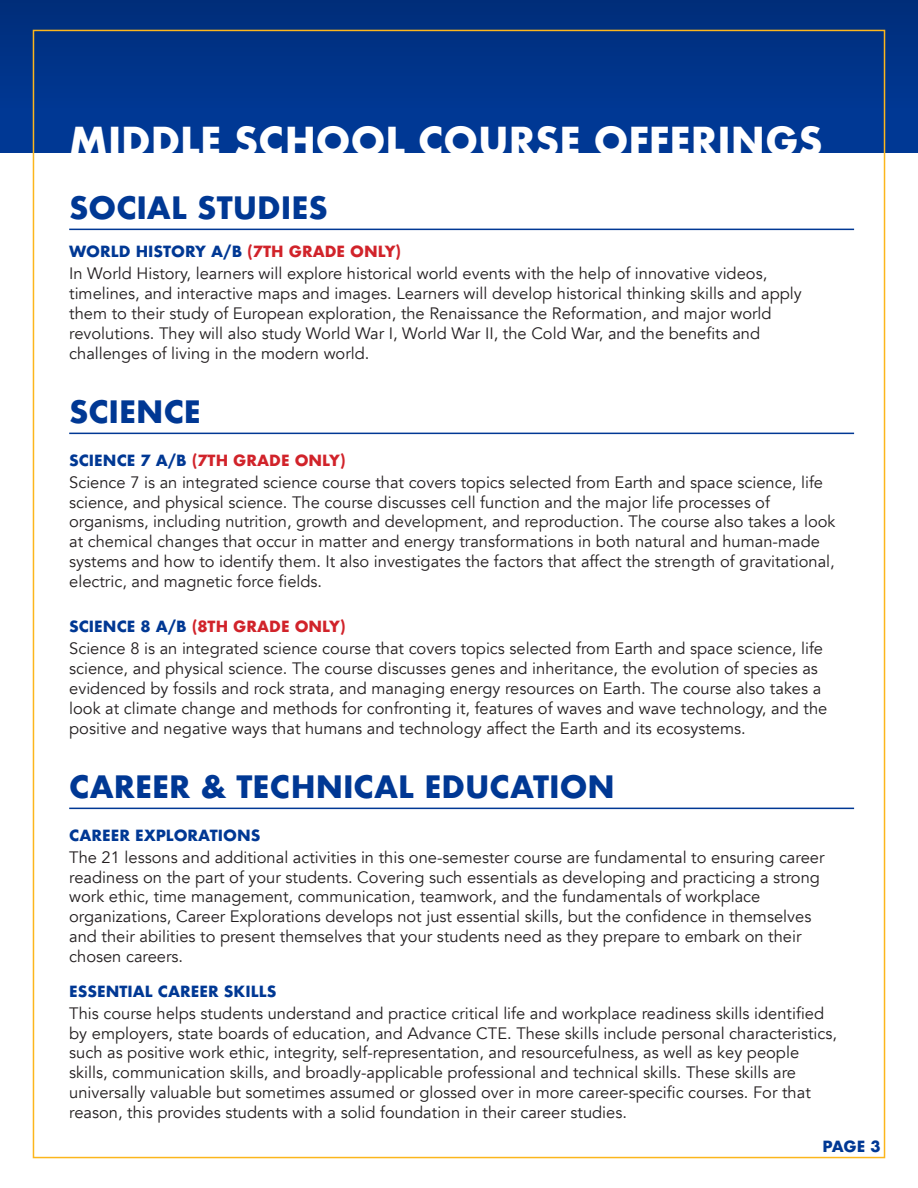
<style>
.page{position:relative;width:918px;height:1188px;background:#fff}
.page>*{position:absolute;margin:0;border:0;box-sizing:border-box;transform-origin:0 0}
.t1{font:700 37.5px "Futura";color:#fff}
.t2{font:700 30px "Futura";color:#003894}
.t3{font:16.5px/19.8px "Avenir";color:#231f20}
.t4{font:700 15px "Futura";color:#003894}
.t5{font:700 15px "Futura";color:#d1232a}
.s1{color:#d1232a}
.s2{color:#003894}
</style>
<div class="page">
<div style="left:0;top:0;width:918px;height:153px;background:#003894"></div>
<div style="left:0;top:0;width:918px;height:107px;background:linear-gradient(to bottom,#0b3375,#003793)"></div>
<hr style="left:69px;top:229px;width:785px;height:1px;background:#003894">
<hr style="left:69px;top:433px;width:785px;height:1px;background:#003894">
<hr style="left:69px;top:808px;width:785px;height:1px;background:#003894">
<p class="t1" style="left:69px;top:113px;width:755px">MIDDLE SCHOOL COURSE OFFERINGS</p>
<p class="t2" style="left:69px;top:186px;width:260px">SOCIAL STUDIES</p>
<p class="t4" style="left:69px;top:241px;width:334px">WORLD HISTORY A/B <span class="s1">(7TH GRADE ONLY)</span></p>
<p class="t3" style="left:69px;top:264px;width:700px">In World History, learners will explore historical world events with the help of innovative videos,</p>
<p class="t3" style="left:69px;top:284px;width:734px">timelines, and interactive maps and images. Learners will develop historical thinking skills and apply</p>
<p class="t3" style="left:69px;top:304px;width:704px">them to their study of European exploration, the Renaissance the Reformation, and major world</p>
<p class="t3" style="left:69px;top:323px;width:693px">revolutions. They will also study World War I, World War II, the Cold War, and the benefits and</p>
<p class="t3" style="left:69px;top:343px;width:302px">challenges of living in the modern world.</p>
<p class="t2" style="left:69px;top:390px;width:133px">SCIENCE</p>
<p class="t5" style="left:69px;top:449px;width:278px"><span class="s2">SCIENCE 7 A/B</span> (7TH GRADE ONLY)</p>
<p class="t3" style="left:69px;top:473px;width:755px">Science 7 is an integrated science course that covers topics selected from Earth and space science, life</p>
<p class="t3" style="left:69px;top:492px;width:702px">science, and physical science. The course discusses cell function and the major life processes of</p>
<p class="t3" style="left:69px;top:512px;width:768px">organisms, including nutrition, growth and development, and reproduction. The course also takes a look</p>
<p class="t3" style="left:69px;top:532px;width:752px">at chemical changes that occur in matter and energy transformations in both natural and human-made</p>
<p class="t3" style="left:69px;top:552px;width:767px">systems and how to identify them. It also investigates the factors that affect the strength of gravitational, electric, and magnetic force fields.</p>
<p class="t5" style="left:69px;top:616px;width:278px"><span class="s2">SCIENCE 8 A/B</span> (8TH GRADE ONLY)</p>
<p class="t3" style="left:69px;top:639px;width:755px">Science 8 is an integrated science course that covers topics selected from Earth and space science, life</p>
<p class="t3" style="left:69px;top:659px;width:750px">science, and physical science. The course discusses genes and inheritance, the evolution of species as</p>
<p class="t3" style="left:69px;top:679px;width:754px">evidenced by fossils and rock strata, and managing energy resources on Earth. The course also takes a</p>
<p class="t3" style="left:69px;top:698px;width:760px">look at climate change and methods for confronting it, features of waves and wave technology, and the</p>
<p class="t3" style="left:69px;top:718px;width:678px">positive and negative ways that humans and technology affect the Earth and its ecosystems.</p>
<p class="t2" style="left:69px;top:765px;width:547px">CAREER &amp; TECHNICAL EDUCATION</p>
<p class="t4" style="left:69px;top:824px;width:193px">CAREER EXPLORATIONS</p>
<p class="t3" style="left:69px;top:848px;width:757px">The 21 lessons and additional activities in this one-semester course are fundamental to ensuring career</p>
<p class="t3" style="left:69px;top:867px;width:752px">readiness on the part of your students. Covering such essentials as developing and practicing a strong</p>
<p class="t3" style="left:69px;top:887px;width:693px">work ethic, time management, communication, teamwork, and the fundamentals of workplace</p>
<p class="t3" style="left:69px;top:907px;width:744px">organizations, Career Explorations develops not just essential skills, but the confidence in themselves</p>
<p class="t3" style="left:69px;top:927px;width:734px">and their abilities to present themselves that your students need as they prepare to embark on their</p>
<p class="t3" style="left:69px;top:947px;width:116px">chosen careers.</p>
<p class="t4" style="left:69px;top:980px;width:209px">ESSENTIAL CAREER SKILLS</p>
<p class="t3" style="left:69px;top:1004px;width:756px">This course helps students understand and practice critical life and workplace readiness skills identified</p>
<p class="t3" style="left:69px;top:1023px;width:769px">by employers, state boards of education, and Advance CTE. These skills include personal characteristics,</p>
<p class="t3" style="left:69px;top:1043px;width:731px">such as positive work ethic, integrity, self-representation, and resourcefulness, as well as key people</p>
<p class="t3" style="left:69px;top:1063px;width:728px">skills, communication skills, and broadly-applicable professional and technical skills. These skills are</p>
<p class="t3" style="left:69px;top:1083px;width:743px">universally valuable but sometimes assumed or glossed over in more career-specific courses. For that</p>
<p class="t3" style="left:69px;top:1103px;width:559px">reason, this provides students with a solid foundation in their career studies.</p>
<p class="t4" style="left:822px;top:1136px;width:60px">PAGE 3</p>
</div>
